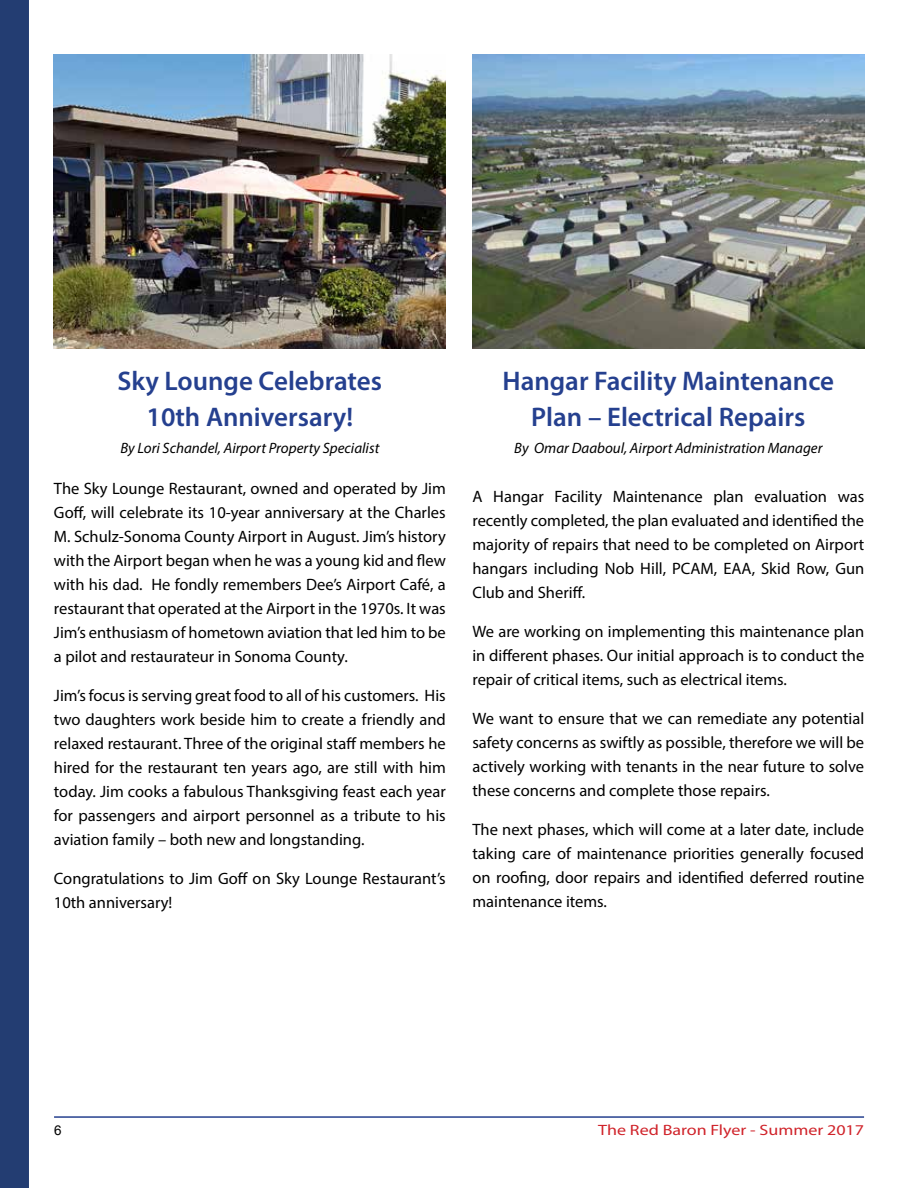
<style>
.page{position:relative;width:918px;height:1188px;background:#fff}
.page>*{position:absolute;margin:0;border:0;box-sizing:border-box;transform-origin:0 0}
.t1{font:600 27px/36px "Myriad Pro";color:#25408f;text-align:center}
.t2{font:16.5px/24px "Myriad Pro";color:#000;text-align:justify}
.t3{font:italic 15px "Myriad Pro";color:#000}
.t4{font:15px "Myriad Pro";color:#d0232a;scale:1.2 1}
.t5{font:13.5px "Arial";color:#000}
</style>
<div class="page">
<hr style="left:54px;top:1116px;width:810px;height:2px;background:#25408f">
<div style="left:0;top:0;width:29px;height:1188px;background:#233d72"></div>
<img style="left:472px;top:55px;width:392px;height:294px">
<img style="left:54px;top:55px;width:392px;height:294px">
<h1 class="t1" style="left:118px;top:362px;width:266px">Sky Lounge Celebrates<br>10th Anniversary!</h1>
<p class="t3" style="left:120px;top:438px;width:261px">By Lori Schandel, Airport Property Specialist</p>
<p class="t2" style="left:54px;top:476px;width:393px">The Sky Lounge Restaurant, owned and operated by Jim Goff, will celebrate its 10-year anniversary at the Charles M. Schulz-Sonoma County Airport in August. Jim’s history with the Airport began when he was a young kid and flew with his dad. He fondly remembers Dee’s Airport Café, a restaurant that operated at the Airport in the 1970s. It was Jim’s enthusiasm of hometown aviation that led him to be a pilot and restaurateur in Sonoma County.</p>
<p class="t2" style="left:54px;top:683px;width:393px">Jim’s focus is serving great food to all of his customers. His two daughters work beside him to create a friendly and relaxed restaurant. Three of the original staff members he hired for the restaurant ten years ago, are still with him today. Jim cooks a fabulous Thanksgiving feast each year for passengers and airport personnel as a tribute to his aviation family – both new and longstanding.</p>
<p class="t2" style="left:54px;top:866px;width:393px">Congratulations to Jim Goff on Sky Lounge Restaurant’s<br>10th anniversary!</p>
<h1 class="t1" style="left:503px;top:362px;width:333px">Hangar Facility Maintenance<br>Plan – Electrical Repairs</h1>
<p class="t3" style="left:514px;top:438px;width:310px">By Omar Daaboul, Airport Administration Manager</p>
<p class="t2" style="left:472px;top:484px;width:393px">A Hangar Facility Maintenance plan evaluation was recently completed, the plan evaluated and identified the majority of repairs that need to be completed on Airport hangars including Nob Hill, PCAM, EAA, Skid Row, Gun Club and Sheriff.</p>
<p class="t2" style="left:472px;top:619px;width:393px">We are working on implementing this maintenance plan in different phases. Our initial approach is to conduct the repair of critical items, such as electrical items.</p>
<p class="t2" style="left:472px;top:706px;width:393px">We want to ensure that we can remediate any potential safety concerns as swiftly as possible, therefore we will be actively working with tenants in the near future to solve these concerns and complete those repairs.</p>
<p class="t2" style="left:472px;top:817px;width:393px">The next phases, which will come at a later date, include taking care of maintenance priorities generally focused on roofing, door repairs and identified deferred routine maintenance items.</p>
<p class="t5" style="left:54px;top:1122px;width:9px">6</p>
<p class="t4" style="left:598px;top:1121px;width:223px">The Red Baron Flyer - Summer 2017</p>
</div>
